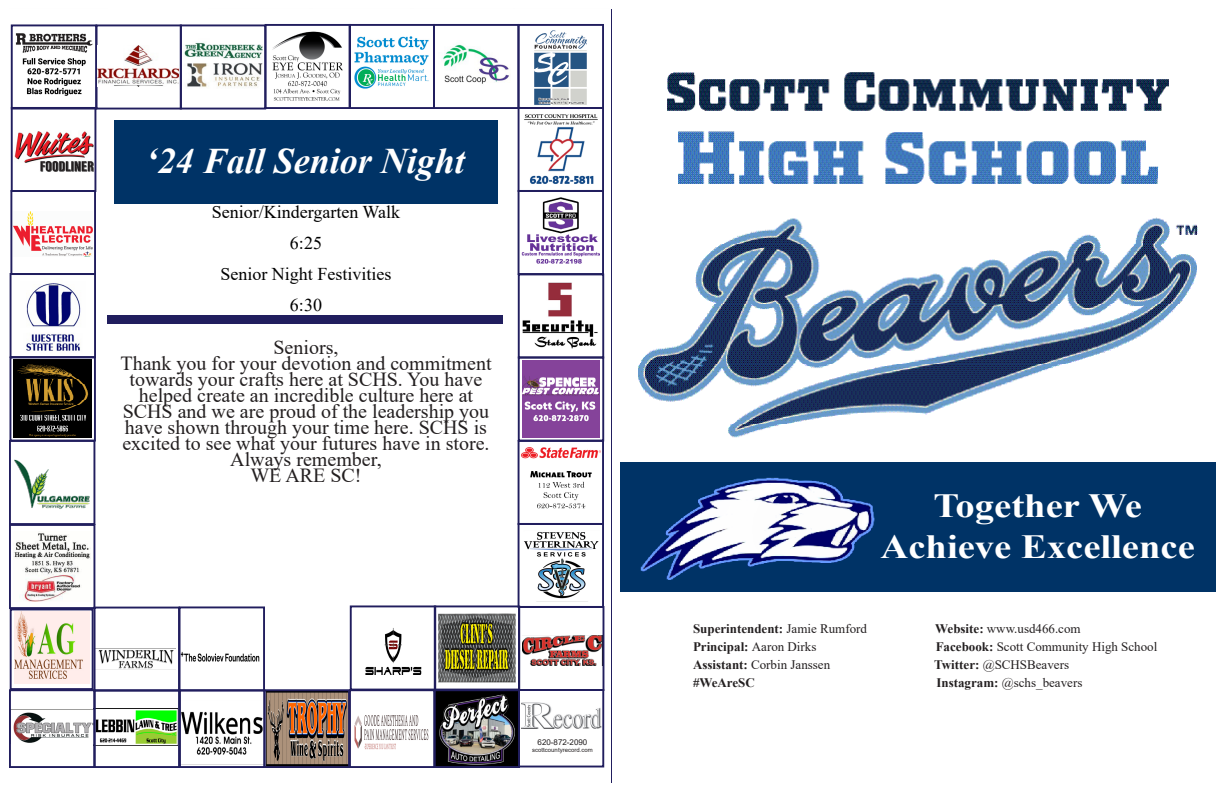
<style>
.page{position:relative;width:1224px;height:792px;background:#fff}
.page>*{position:absolute;margin:0;border:0;box-sizing:border-box;transform-origin:0 0}
.t1{font:italic 700 36px "Times New Roman";color:#fff}
.t2{font:700 33.8px "Times New Roman";color:#fff;scale:1.14 1}
.t3{font:20px/16px "Times New Roman";color:#231f20;text-align:center}
.t4{font:18px "Times New Roman";color:#000}
.t5{font:13px "Times New Roman";color:#231f20}
.t6{font:700 13px "Times New Roman";color:#231f20}
.t7{font:8px "Arial";color:#231f20}
.t8{font:6px "Arial";color:#231f20}
.s1{font-weight:400}
.s2{font-weight:700}
</style>
<div class="page">
<img style="left:638px;top:72px;width:560px;height:366px">
<img style="left:437px;top:692px;width:80px;height:73px">
<img style="left:267px;top:692px;width:80px;height:73px">
<img style="left:182px;top:711px;width:80px;height:54px">
<img style="left:97px;top:710px;width:80px;height:36px">
<img style="left:13px;top:712px;width:79px;height:31px">
<img style="left:521px;top:447px;width:80px;height:62px">
<img style="left:15px;top:33px;width:78px;height:63px">
<div style="left:620px;top:463px;width:596px;height:129px;background:#036"></div>
<img style="left:640px;top:477px;width:235px;height:103px">
<div style="left:518px;top:689px;width:86px;height:78px;border:2px solid #211e5e"></div>
<div style="left:434px;top:689px;width:86px;height:79px;border:2px solid #211e5e"></div>
<div style="left:349px;top:689px;width:86px;height:79px;border:2px solid #211e5e"></div>
<div style="left:264px;top:689px;width:86px;height:79px;border:2px solid #211e5e"></div>
<div style="left:179px;top:689px;width:86px;height:79px;border:2px solid #211e5e"></div>
<div style="left:94px;top:689px;width:86px;height:79px;border:2px solid #211e5e"></div>
<div style="left:9px;top:689px;width:86px;height:79px;border:2px solid #211e5e"></div>
<img style="left:522px;top:635px;width:79px;height:31px">
<div style="left:518px;top:606px;width:86px;height:85px;border:2px solid #211e5e"></div>
<div style="left:518px;top:523px;width:86px;height:85px;border:2px solid #211e5e"></div>
<div style="left:518px;top:440px;width:86px;height:85px;border:2px solid #211e5e"></div>
<div style="left:518px;top:273px;width:86px;height:86px;border:2px solid #211e5e"></div>
<div style="left:518px;top:356px;width:86px;height:86px;border:2px solid #211e5e"></div>
<div style="left:518px;top:190px;width:86px;height:85px;border:2px solid #211e5e"></div>
<div style="left:518px;top:107px;width:86px;height:85px;border:2px solid #211e5e"></div>
<div style="left:518px;top:24px;width:86px;height:85px;border:2px solid #211e5e"></div>
<div style="left:433px;top:24px;width:86px;height:85px;border:2px solid #211e5e"></div>
<div style="left:349px;top:24px;width:86px;height:85px;border:2px solid #211e5e"></div>
<div style="left:265px;top:24px;width:86px;height:85px;border:2px solid #211e5e"></div>
<div style="left:180px;top:24px;width:86px;height:86px;border:2px solid #211e5e"></div>
<div style="left:95px;top:24px;width:87px;height:86px;border:2px solid #211e5e"></div>
<div style="left:11px;top:24px;width:86px;height:86px;border:2px solid #211e5e"></div>
<div style="left:10px;top:190px;width:86px;height:85px;border:2px solid #211e5e"></div>
<div style="left:11px;top:107px;width:85px;height:85px;border:2px solid #211e5e"></div>
<div style="left:10px;top:273px;width:86px;height:85px;border:2px solid #211e5e"></div>
<div style="left:9px;top:440px;width:86px;height:85px;border:2px solid #211e5e"></div>
<div style="left:10px;top:356px;width:86px;height:86px;border:2px solid #211e5e"></div>
<div style="left:9px;top:524px;width:86px;height:85px;border:2px solid #211e5e"></div>
<img style="left:14px;top:612px;width:76px;height:72px">
<div style="left:10px;top:609px;width:84px;height:81px;border:2px solid #211e5e"></div>
<div style="left:114px;top:120px;width:384px;height:84px;background:#036"></div>
<img style="left:98px;top:45px;width:80px;height:42px">
<img style="left:184px;top:42px;width:79px;height:45px">
<img style="left:272px;top:31px;width:71px;height:70px">
<img style="left:354px;top:36px;width:75px;height:53px">
<img style="left:521px;top:30px;width:79px;height:77px">
<img style="left:442px;top:44px;width:67px;height:40px">
<img style="left:524px;top:114px;width:74px;height:70px">
<img style="left:521px;top:197px;width:78px;height:67px">
<img style="left:520px;top:282px;width:78px;height:67px">
<img style="left:522px;top:361px;width:78px;height:77px">
<img style="left:524px;top:532px;width:75px;height:67px">
<img style="left:521px;top:703px;width:81px;height:26px">
<img style="left:14px;top:130px;width:80px;height:42px">
<img style="left:14px;top:212px;width:79px;height:44px">
<img style="left:26px;top:283px;width:55px;height:68px">
<img style="left:13px;top:359px;width:79px;height:79px">
<img style="left:14px;top:459px;width:76px;height:50px">
<img style="left:13px;top:533px;width:78px;height:68px">
<img style="left:97px;top:648px;width:79px;height:21px">
<img style="left:182px;top:651px;width:78px;height:11px">
<div style="left:434px;top:605px;width:86px;height:86px;border:2px solid #211e5e"></div>
<div style="left:350px;top:605px;width:86px;height:86px;border:2px solid #211e5e"></div>
<div style="left:94px;top:607px;width:86px;height:85px;border:2px solid #211e5e"></div>
<div style="left:179px;top:606px;width:86px;height:86px;border:2px solid #211e5e"></div>
<img style="left:439px;top:614px;width:76px;height:68px">
<img style="left:354px;top:715px;width:75px;height:35px">
<img style="left:365px;top:628px;width:57px;height:47px">
<div style="left:107px;top:315px;width:396px;height:9px;background:#211e5e"></div>
<p class="t1" style="left:146px;top:136px;width:321px">‘24 Fall Senior Night</p>
<p class="t4" style="left:212px;top:199px;width:190px">Senior/Kindergarten Walk</p>
<p class="t4" style="left:290px;top:230px;width:34px">6:25</p>
<p class="t4" style="left:220px;top:261px;width:173px">Senior Night Festivities</p>
<p class="t4" style="left:290px;top:292px;width:34px">6:30</p>
<p class="t3" style="left:274px;top:339px;width:66px">Seniors,</p>
<p class="t3" style="left:120px;top:355px;width:373px">Thank you for your devotion and commitment towards your crafts here at SCHS. You have helped create an incredible culture here at SCHS and we are proud of the leadership you have shown through your time here. SCHS is excited to see what your futures have in store.<br>Always remember,</p>
<p class="t3" style="left:250px;top:467px;width:113px">WE ARE SC!</p>
<p class="t7" style="left:538px;top:737px;width:51px">620-872-2090</p>
<p class="t8" style="left:532px;top:746px;width:62px">scottcountyrecord.com</p>
<p class="t2" style="left:933px;top:481px;width:184px">Together We</p>
<p class="t2" style="left:881px;top:522px;width:277px">Achieve Excellence</p>
<p class="t6" style="left:693px;top:619px;width:176px">Superintendent: <span class="s1">Jamie Rumford</span></p>
<p class="t5" style="left:935px;top:620px;width:147px"><span class="s2">Website:</span> www.usd466.com</p>
<p class="t6" style="left:693px;top:637px;width:125px">Principal: <span class="s1">Aaron Dirks</span></p>
<p class="t5" style="left:936px;top:638px;width:223px"><span class="s2">Facebook:</span> Scott Community High School</p>
<p class="t5" style="left:693px;top:656px;width:139px"><span class="s2">Assistant:</span> Corbin Janssen</p>
<p class="t5" style="left:934px;top:656px;width:136px"><span class="s2">Twitter:</span> @SCHSBeavers</p>
<p class="t6" style="left:693px;top:673px;width:63px">#WeAreSC</p>
<p class="t5" style="left:936px;top:674px;width:147px"><span class="s2">Instagram:</span> @schs_beavers</p>
</div>
